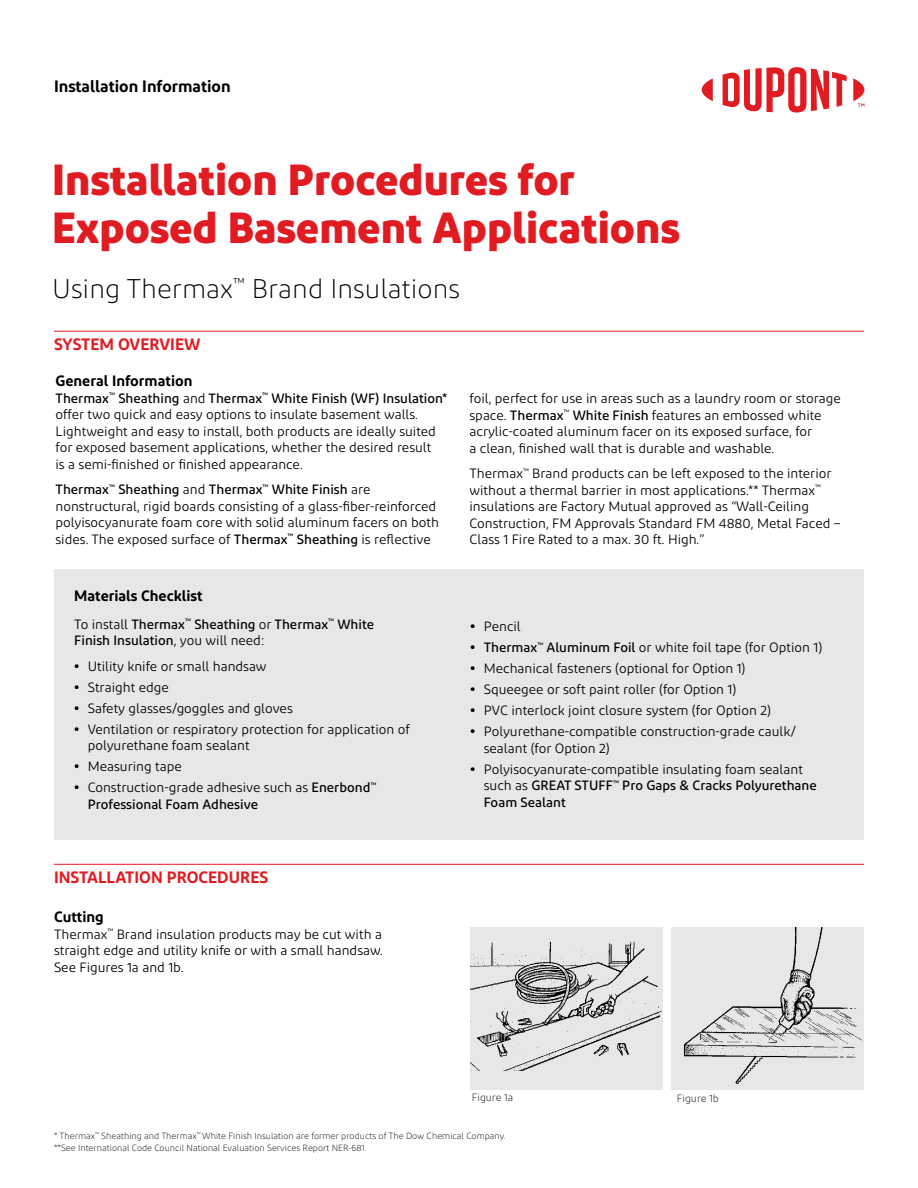
<style>
.page{position:relative;width:918px;height:1188px;background:#fff}
.page>*{position:absolute;margin:0;border:0;box-sizing:border-box;transform-origin:0 0}
.title_1{font:700 43.5px/48px "Diodrum";color:#e11b22}
.title_2{font:300 27px "Diodrum";color:#000}
.subhead_1_-_Red{font:600 16.5px "Diodrum";color:#e11b22}
.document_type_1{font:600 16.5px "Diodrum";color:#000}
.subhead_2{font:600 15px "Diodrum";color:#000}
.subhead_2-2{font:13.5px/16.5px "Diodrum";color:#000}
.body_1{font:13.5px/16.5px "Diodrum";color:#000;text-align:justify}
.body_1-2{font:500 13.5px/16.2px "Diodrum";color:#000}
.Footnote_1{font:300 10.5px "Diodrum";color:#000}
.Footnote_1-2{font:300 9px "Diodrum";color:#000}
.s1{font-weight:500}
.s2{font-weight:400}
.s3{font-weight:700}
</style>
<div class="page">
<hr style="left:54px;top:331px;width:810px;height:1px;background:#e11b22">
<svg style="left:702px;top:78px;width:11px;height:23px"></svg>
<svg style="left:723px;top:67px;width:124px;height:45px"></svg>
<svg style="left:853px;top:78px;width:11px;height:29px"></svg>
<div style="left:54px;top:569px;width:810px;height:271px;background:#e6e7e8"></div>
<div style="left:672px;top:927px;width:192px;height:163px;background:#e6e7e8"></div>
<div style="left:470px;top:927px;width:193px;height:163px;background:#e6e7e8"></div>
<hr style="left:54px;top:864px;width:810px;height:1px;background:#e11b22">
<img style="left:470px;top:941px;width:192px;height:130px">
<img style="left:683px;top:927px;width:180px;height:157px">
<p class="document_type_1" style="left:54px;top:75px;width:178px">Installation Information</p>
<p class="title_1" style="left:52px;top:154px;width:629px">Installation Procedures for<br>Exposed Basement Applications</p>
<p class="title_2" style="left:52px;top:272px;width:409px">Using Thermax<sup>™</sup> Brand Insulations</p>
<p class="subhead_1_-_Red" style="left:54px;top:333px;width:148px">SYSTEM OVERVIEW</p>
<p class="subhead_2" style="left:56px;top:371px;width:138px">General Information</p>
<p class="subhead_2-2" style="left:56px;top:390px;width:393px"><span class="s1">Thermax</span><sup>™</sup> <span class="s1">Sheathing</span> and <span class="s1">Thermax</span><sup>™</sup> <span class="s1">White Finish (WF) Insulation* </span>offer two quick and easy options to insulate basement walls.<br>Lightweight and easy to install, both products are ideally suited for exposed basement applications, whether the desired result<br>is a semi-finished or finished appearance.</p>
<p class="subhead_2-2" style="left:56px;top:481px;width:385px"><span class="s1">Thermax</span><sup>™</sup> <span class="s1">Sheathing</span> and <span class="s1">Thermax</span><sup>™</sup> <span class="s1">White Finish</span> are nonstructural, rigid boards consisting of a glass-fiber-reinforced polyisocyanurate foam core with solid aluminum facers on both sides. The exposed surface of <span class="s1">Thermax</span><sup>™</sup> <span class="s1">Sheathing</span> is reflective</p>
<p class="subhead_2" style="left:74px;top:586px;width:130px">Materials Checklist</p>
<p class="body_1-2" style="left:74px;top:616px;width:301px"><span class="s2">To install</span> Thermax<sup>™</sup> Sheathing <span class="s2">or</span> Thermax<sup>™</sup> White<br>Finish Insulation<span class="s2">, you will need:</span></p>
<p class="subhead_2-2" style="left:74px;top:657px;width:194px"><span class="s3">•</span> Utility knife or small handsaw</p>
<p class="subhead_2-2" style="left:74px;top:678px;width:96px"><span class="s3">•</span> Straight edge</p>
<p class="subhead_2-2" style="left:74px;top:699px;width:220px"><span class="s3">•</span> Safety glasses/goggles and gloves</p>
<p class="subhead_2-2" style="left:88px;top:720px;width:324px;text-indent:-14px"><span class="s3">•</span> Ventilation or respiratory protection for application of polyurethane foam sealant</p>
<p class="subhead_2-2" style="left:74px;top:758px;width:109px"><span class="s3">•</span> Measuring tape</p>
<p class="subhead_2-2" style="left:88px;top:779px;width:290px;text-indent:-14px"><span class="s3">•</span> Construction-grade adhesive such as <span class="s1">Enerbond</span><sup>™<br></sup><span class="s1">Professional Foam Adhesive</span></p>
<p class="subhead_2-2" style="left:470px;top:390px;width:373px">foil, perfect for use in areas such as a laundry room or storage space. <span class="s1">Thermax</span><sup>™</sup> <span class="s1">White Finish</span> features an embossed white acrylic-coated aluminum facer on its exposed surface, for<br>a clean, finished wall that is durable and washable.</p>
<p class="subhead_2-2" style="left:470px;top:465px;width:373px">Thermax<sup>™</sup> Brand products can be left exposed to the interior without a thermal barrier in most applications.** Thermax<sup>™ </sup>insulations are Factory Mutual approved as “Wall-Ceiling Construction, FM Approvals Standard FM 4880, Metal Faced – Class 1 Fire Rated to a max. 30 ft. High.”</p>
<p class="subhead_2-2" style="left:470px;top:618px;width:52px"><span class="s3">•</span> Pencil</p>
<p class="subhead_2-2" style="left:470px;top:639px;width:353px"><span class="s3">•</span> <span class="s1">Thermax</span><sup>™</sup> <span class="s1">Aluminum Foil</span> or white foil tape (for Option 1)</p>
<p class="subhead_2-2" style="left:470px;top:660px;width:277px"><span class="s3">•</span> Mechanical fasteners (optional for Option 1)</p>
<p class="subhead_2-2" style="left:470px;top:681px;width:268px"><span class="s3">•</span> Squeegee or soft paint roller (for Option 1)</p>
<p class="subhead_2-2" style="left:470px;top:702px;width:302px"><span class="s3">•</span> PVC interlock joint closure system (for Option 2)</p>
<p class="subhead_2-2" style="left:484px;top:723px;width:314px;text-indent:-14px"><span class="s3">•</span> Polyurethane-compatible construction-grade caulk/ sealant (for Option 2)</p>
<p class="subhead_2-2" style="left:484px;top:760px;width:335px;text-indent:-14px"><span class="s3">•</span> Polyisocyanurate-compatible insulating foam sealant such as <span class="s1">GREAT STUFF</span><sup>™</sup> <span class="s1">Pro Gaps &amp; Cracks Polyurethane<br>Foam Sealant</span></p>
<p class="subhead_1_-_Red" style="left:54px;top:866px;width:216px">INSTALLATION PROCEDURES</p>
<p class="subhead_2" style="left:54px;top:907px;width:51px">Cutting</p>
<p class="body_1" style="left:54px;top:926px;width:330px">Thermax<sup>™</sup> Brand insulation products may be cut with a straight edge and utility knife or with a small handsaw.<br>See Figures 1a and 1b.</p>
<p class="Footnote_1" style="left:472px;top:1091px;width:43px">Figure 1a</p>
<p class="Footnote_1" style="left:677px;top:1092px;width:44px">Figure 1b</p>
<p class="Footnote_1-2" style="left:54px;top:1130px;width:453px">* Thermax<sup>™</sup> Sheathing and Thermax<sup>™</sup> White Finish Insulation are former products of The Dow Chemical Company.</p>
<p class="Footnote_1-2" style="left:54px;top:1142px;width:314px">**See International Code Council National Evaluation Services Report NER-681.</p>
</div>
